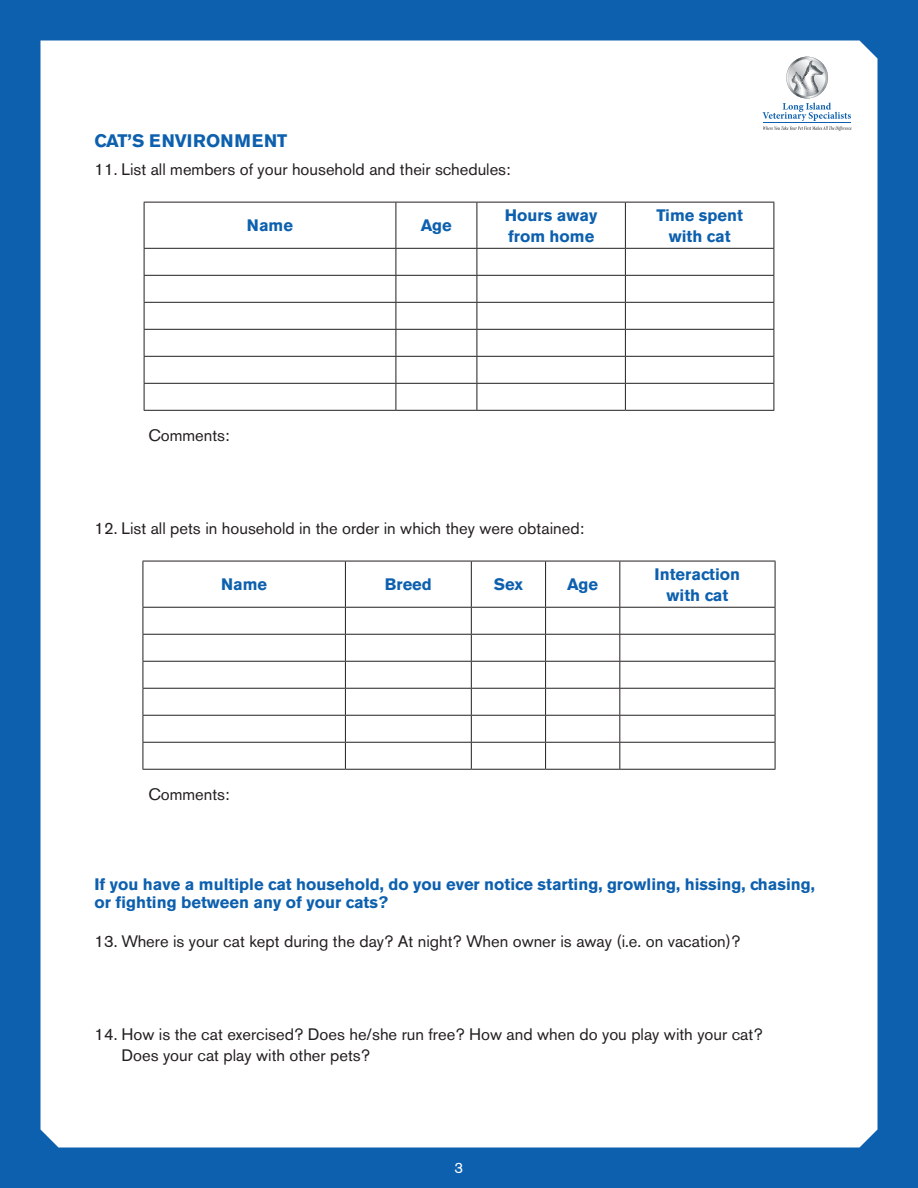
<style>
.page{position:relative;width:918px;height:1188px;background:#0d60ae}
.page>*{position:absolute;margin:0;border:0;box-sizing:border-box;transform-origin:0 0}
.t1{font:700 18px "Akzidenz Grotesk BE";letter-spacing:.01em;color:#0d60ae}
.List_Paragraph{font:16.5px/21px "Akzidenz Grotesk BE";color:#231f20}
.List_Paragraph-2{font:700 16.5px/21px "Akzidenz Grotesk BE";color:#0d60ae}
.t2{font:15px "Akzidenz Grotesk BE";color:#fff}
</style>
<div class="page">
<div style="left:40px;top:40px;width:838px;height:1108px;background:#fff"></div>
<hr style="left:144px;top:202px;width:252px;height:1px;background:#231f20">
<hr style="left:396px;top:202px;width:81px;height:1px;background:#231f20">
<hr style="left:477px;top:202px;width:148px;height:1px;background:#231f20">
<hr style="left:625px;top:202px;width:149px;height:1px;background:#231f20">
<hr style="left:144px;top:248px;width:252px;height:1px;background:#231f20">
<hr style="left:396px;top:248px;width:81px;height:1px;background:#231f20">
<hr style="left:477px;top:248px;width:148px;height:1px;background:#231f20">
<hr style="left:625px;top:248px;width:149px;height:1px;background:#231f20">
<hr style="left:144px;top:275px;width:252px;height:1px;background:#231f20">
<hr style="left:396px;top:275px;width:81px;height:1px;background:#231f20">
<hr style="left:477px;top:275px;width:148px;height:1px;background:#231f20">
<hr style="left:625px;top:275px;width:149px;height:1px;background:#231f20">
<hr style="left:144px;top:302px;width:252px;height:1px;background:#231f20">
<hr style="left:396px;top:302px;width:81px;height:1px;background:#231f20">
<hr style="left:477px;top:302px;width:148px;height:1px;background:#231f20">
<hr style="left:625px;top:302px;width:149px;height:1px;background:#231f20">
<hr style="left:144px;top:329px;width:252px;height:1px;background:#231f20">
<hr style="left:396px;top:329px;width:81px;height:1px;background:#231f20">
<hr style="left:477px;top:329px;width:148px;height:1px;background:#231f20">
<hr style="left:625px;top:329px;width:149px;height:1px;background:#231f20">
<hr style="left:144px;top:356px;width:252px;height:1px;background:#231f20">
<hr style="left:396px;top:356px;width:81px;height:1px;background:#231f20">
<hr style="left:477px;top:356px;width:148px;height:1px;background:#231f20">
<hr style="left:625px;top:356px;width:149px;height:1px;background:#231f20">
<hr style="left:144px;top:383px;width:252px;height:1px;background:#231f20">
<hr style="left:396px;top:383px;width:81px;height:1px;background:#231f20">
<hr style="left:477px;top:383px;width:148px;height:1px;background:#231f20">
<hr style="left:625px;top:383px;width:149px;height:1px;background:#231f20">
<hr style="left:144px;top:410px;width:252px;height:1px;background:#231f20">
<hr style="left:396px;top:410px;width:81px;height:1px;background:#231f20">
<hr style="left:477px;top:410px;width:148px;height:1px;background:#231f20">
<hr style="left:625px;top:410px;width:149px;height:1px;background:#231f20">
<hr style="left:144px;top:202px;width:1px;height:46px;background:#231f20">
<hr style="left:396px;top:202px;width:1px;height:46px;background:#231f20">
<hr style="left:477px;top:202px;width:1px;height:46px;background:#231f20">
<hr style="left:625px;top:202px;width:1px;height:46px;background:#231f20">
<hr style="left:774px;top:202px;width:1px;height:46px;background:#231f20">
<svg style="left:144px;top:249px;width:1px;height:161px"></svg>
<svg style="left:396px;top:249px;width:1px;height:161px"></svg>
<svg style="left:477px;top:249px;width:1px;height:161px"></svg>
<svg style="left:625px;top:249px;width:1px;height:161px"></svg>
<svg style="left:774px;top:249px;width:1px;height:161px"></svg>
<hr style="left:143px;top:561px;width:202px;height:1px;background:#231f20">
<hr style="left:345px;top:561px;width:126px;height:1px;background:#231f20">
<hr style="left:471px;top:561px;width:75px;height:1px;background:#231f20">
<hr style="left:546px;top:561px;width:74px;height:1px;background:#231f20">
<hr style="left:620px;top:561px;width:155px;height:1px;background:#231f20">
<hr style="left:143px;top:607px;width:202px;height:1px;background:#231f20">
<hr style="left:345px;top:607px;width:126px;height:1px;background:#231f20">
<hr style="left:471px;top:607px;width:75px;height:1px;background:#231f20">
<hr style="left:546px;top:607px;width:74px;height:1px;background:#231f20">
<hr style="left:620px;top:607px;width:155px;height:1px;background:#231f20">
<hr style="left:143px;top:634px;width:202px;height:1px;background:#231f20">
<hr style="left:345px;top:634px;width:126px;height:1px;background:#231f20">
<hr style="left:471px;top:634px;width:75px;height:1px;background:#231f20">
<hr style="left:546px;top:634px;width:74px;height:1px;background:#231f20">
<hr style="left:620px;top:634px;width:155px;height:1px;background:#231f20">
<hr style="left:143px;top:661px;width:202px;height:1px;background:#231f20">
<hr style="left:345px;top:661px;width:126px;height:1px;background:#231f20">
<hr style="left:471px;top:661px;width:75px;height:1px;background:#231f20">
<hr style="left:546px;top:661px;width:74px;height:1px;background:#231f20">
<hr style="left:620px;top:661px;width:155px;height:1px;background:#231f20">
<hr style="left:143px;top:688px;width:202px;height:1px;background:#231f20">
<hr style="left:345px;top:688px;width:126px;height:1px;background:#231f20">
<hr style="left:471px;top:688px;width:75px;height:1px;background:#231f20">
<hr style="left:546px;top:688px;width:74px;height:1px;background:#231f20">
<hr style="left:620px;top:688px;width:155px;height:1px;background:#231f20">
<hr style="left:143px;top:715px;width:202px;height:1px;background:#231f20">
<hr style="left:345px;top:715px;width:126px;height:1px;background:#231f20">
<hr style="left:471px;top:715px;width:75px;height:1px;background:#231f20">
<hr style="left:546px;top:715px;width:74px;height:1px;background:#231f20">
<hr style="left:620px;top:715px;width:155px;height:1px;background:#231f20">
<hr style="left:143px;top:742px;width:202px;height:1px;background:#231f20">
<hr style="left:345px;top:742px;width:126px;height:1px;background:#231f20">
<hr style="left:471px;top:742px;width:75px;height:1px;background:#231f20">
<hr style="left:546px;top:742px;width:74px;height:1px;background:#231f20">
<hr style="left:620px;top:742px;width:155px;height:1px;background:#231f20">
<hr style="left:143px;top:769px;width:202px;height:1px;background:#231f20">
<hr style="left:345px;top:769px;width:126px;height:1px;background:#231f20">
<hr style="left:471px;top:769px;width:75px;height:1px;background:#231f20">
<hr style="left:546px;top:769px;width:74px;height:1px;background:#231f20">
<hr style="left:620px;top:769px;width:155px;height:1px;background:#231f20">
<hr style="left:143px;top:561px;width:1px;height:46px;background:#231f20">
<hr style="left:345px;top:561px;width:1px;height:46px;background:#231f20">
<hr style="left:471px;top:561px;width:1px;height:46px;background:#231f20">
<hr style="left:545px;top:561px;width:1px;height:46px;background:#231f20">
<hr style="left:619px;top:561px;width:1px;height:46px;background:#231f20">
<hr style="left:775px;top:561px;width:1px;height:46px;background:#231f20">
<svg style="left:143px;top:608px;width:1px;height:161px"></svg>
<svg style="left:345px;top:608px;width:1px;height:161px"></svg>
<svg style="left:471px;top:608px;width:1px;height:161px"></svg>
<svg style="left:545px;top:608px;width:1px;height:161px"></svg>
<svg style="left:619px;top:608px;width:1px;height:161px"></svg>
<svg style="left:775px;top:608px;width:1px;height:161px"></svg>
<svg style="left:763px;top:57px;width:89px;height:74px;background:#dfe5ea"></svg>
<p class="t1" style="left:94px;top:130px;width:194px">CAT’S ENVIRONMENT</p>
<p class="List_Paragraph" style="left:94px;top:159px;width:418px">11. List all members of your household and their schedules:</p>
<p class="List_Paragraph-2" style="left:247px;top:215px;width:48px">Name</p>
<p class="List_Paragraph-2" style="left:421px;top:215px;width:32px">Age</p>
<p class="List_Paragraph-2" style="left:505px;top:205px;width:94px">Hours away from home</p>
<p class="List_Paragraph-2" style="left:656px;top:205px;width:88px;text-align:center">Time spent with cat</p>
<p class="List_Paragraph" style="left:149px;top:424px;width:83px">Comments:</p>
<p class="List_Paragraph" style="left:95px;top:517px;width:491px">12. List all pets in household in the order in which they were obtained:</p>
<p class="List_Paragraph-2" style="left:221px;top:574px;width:48px">Name</p>
<p class="List_Paragraph-2" style="left:385px;top:574px;width:49px">Breed</p>
<p class="List_Paragraph-2" style="left:494px;top:574px;width:31px">Sex</p>
<p class="List_Paragraph-2" style="left:567px;top:574px;width:32px">Age</p>
<p class="List_Paragraph-2" style="left:655px;top:564px;width:87px;text-align:center">Interaction with cat</p>
<p class="List_Paragraph" style="left:149px;top:783px;width:83px">Comments:</p>
<p class="List_Paragraph-2" style="left:94px;top:875px;width:722px;line-height:18px">If you have a multiple cat household, do you ever notice starting, growling, hissing, chasing, or fighting between any of your cats?</p>
<p class="List_Paragraph" style="left:94px;top:930px;width:647px">13. Where is your cat kept during the day? At night? When owner is away (i.e. on vacation)?</p>
<p class="List_Paragraph" style="left:122px;top:1023px;width:643px;text-indent:-27px">14. How is the cat exercised? Does he/she run free? How and when do you play with your cat?<br>Does your cat play with other pets?</p>
<p class="t2" style="left:455px;top:1159px;width:10px">3</p>
</div>
